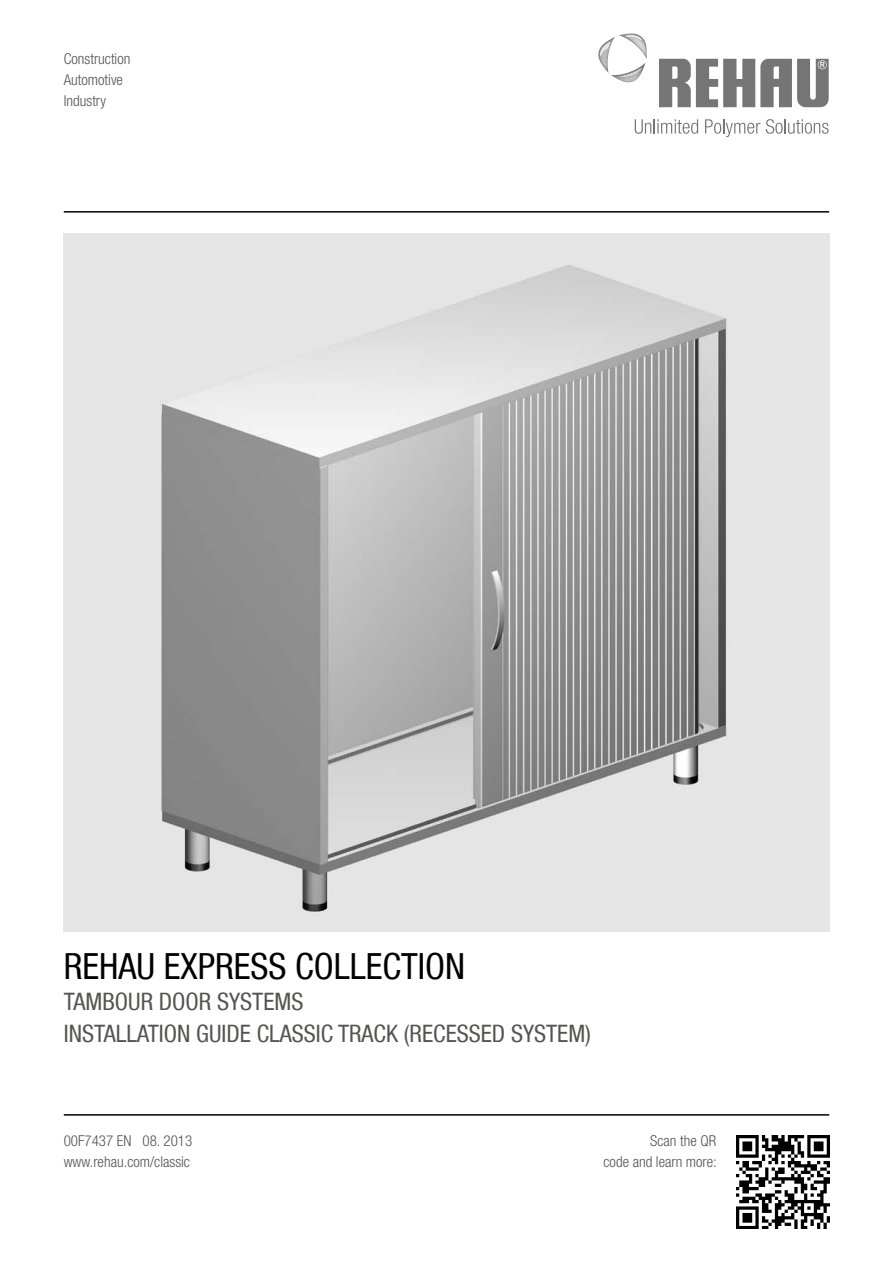
<style>
.page{position:relative;width:893px;height:1263px;background:#fff}
.page>*{position:absolute;margin:0;border:0;box-sizing:border-box;transform-origin:0 0}
.t1{font:condensed 36px "Helvetica Neue LT Com";color:#000}
.t2{font:condensed 24px/31.5px "Helvetica Neue LT Com";color:#545453}
.t3{font:300 condensed 15px/21px "Helvetica Neue LT Com";color:#545453}
</style>
<div class="page">
<hr style="left:64px;top:211px;width:765px;height:2px;background:#000">
<hr style="left:64px;top:1114px;width:765px;height:1px;background:#000">
<svg style="left:635px;top:119px;width:63px;height:15px"></svg>
<svg style="left:705px;top:119px;width:55px;height:18px"></svg>
<svg style="left:766px;top:119px;width:62px;height:15px"></svg>
<img style="left:598px;top:37px;width:17px;height:36px">
<img style="left:611px;top:63px;width:34px;height:19px">
<img style="left:619px;top:34px;width:28px;height:25px">
<img style="left:600px;top:42px;width:10px;height:15px">
<img style="left:619px;top:68px;width:22px;height:9px">
<img style="left:625px;top:35px;width:17px;height:5px">
<svg style="left:659px;top:59px;width:170px;height:48px"></svg>
<img style="left:736px;top:1135px;width:93px;height:93px">
<img style="left:64px;top:234px;width:765px;height:697px">
<p class="t3" style="left:64px;top:48px;width:68px">Construction<br>Automotive<br>Industry</p>
<h1 class="t1" style="left:64px;top:945px;width:403px">REHAU EXPRESS COLLECTION</h1>
<h2 class="t2" style="left:64px;top:986px;width:240px">TAMBOUR DOOR SYSTEMS<br>INST</h2>
<h2 class="t2" style="left:104px;top:1017px;width:56px">ALLATION</h2>
<h2 class="t2" style="left:196px;top:1017px;width:396px">GUIDE CLASSI C TRACK (RECESSED SYSTEM)</h2>
<p class="t3" style="left:64px;top:1130px;width:130px">00F7437 EN 08. 2013 www.rehau.com/classic</p>
<p class="t3" style="left:603px;top:1130px;width:115px;text-align:right">Scan the QR<br>code and learn more:</p>
</div>
